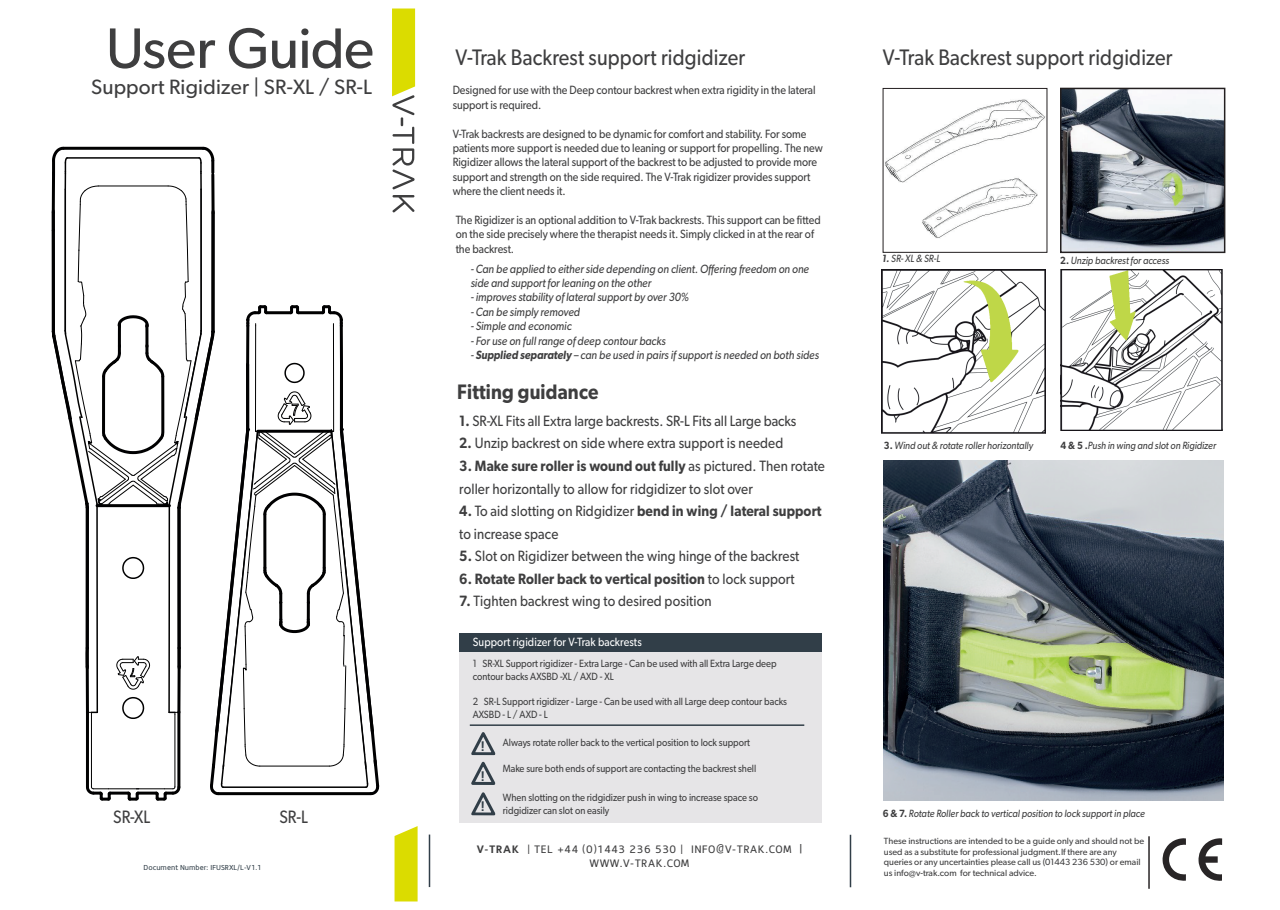
<style>
.page{position:relative;width:1280px;height:910px;background:#fff}
.page>*{position:absolute;margin:0;border:0;box-sizing:border-box;transform-origin:0 0}
.t1{font:57.15px "Gibson";letter-spacing:-.015em;color:#3e3e3f}
.t2{font:22.5px "Gibson";letter-spacing:.01em;color:#3e3e3f;scale:.88 1}
.t3{font:600 21px "Gibson";letter-spacing:.01em;color:#3e3e3f;scale:.88 1}
.t4{font:20.85px "Gibson";letter-spacing:.01em;color:#3e3e3f}
.t5{font:18px "Gibson";color:#3e3e3f;scale:.88 1}
.t6{font:15px/22.5px "Gibson";letter-spacing:.01em;color:#3e3e3f;scale:.88 1}
.t7{font:600 15px "Gibson";letter-spacing:.01em;color:#3e3e3f;scale:.88 1}
.t8{font:700 14.4px "Hedley";color:#313e48}
.t9{font:12px/14.4px "Gibson";color:#3e3e3f;scale:.88 1}
.t10{font:italic 12px/14.4px "Gibson";color:#3e3e3f;scale:.88 1}
.t11{font:12px "Gibson";letter-spacing:.01em;color:#fff;scale:.88 1}
.t12{font:11.25px/13.5px "Hedley";letter-spacing:.05em;color:#3e3e3f;text-align:center}
.t13{font:10.5px/12.6px "Gibson";color:#3e3e3f;scale:.88 1}
.t14{font:italic 10.5px "Gibson";color:#3e3e3f;scale:.88 1}
.t15{font:9px/10.8px "Gibson";color:#3e3e3f}
.t16{font:7.5px "Hedley";color:#313e48}
.s1{font-weight:600}
.s2{font-weight:400}
.s3{font-weight:700}
.s4{font-weight:600;font-style:normal}
</style>
<div class="page">
<div style="left:459px;top:633px;width:362px;height:189px;background:#e6e5e7"></div>
<div style="left:459px;top:633px;width:362px;height:18px;background:#313e48"></div>
<hr style="left:429px;top:835px;width:1px;height:52px;background:#313e48">
<svg style="left:1162px;top:838px;width:60px;height:43px"></svg>
<hr style="left:1148px;top:836px;width:2px;height:53px;background:#282526">
<hr style="left:470px;top:724px;width:334px;height:2px;background:#313e48">
<img style="left:882px;top:97px;width:166px;height:88px">
<svg style="left:392px;top:195px;width:22px;height:17px"></svg>
<svg style="left:392px;top:9px;width:23px;height:180px"></svg>
<hr style="left:850px;top:835px;width:1px;height:52px;background:#313e48">
<img style="left:883px;top:461px;width:340px;height:339px">
<svg style="left:51px;top:146px;width:329px;height:655px"></svg>
<svg style="left:394px;top:826px;width:24px;height:75px"></svg>
<img style="left:918px;top:174px;width:120px;height:64px">
<img style="left:1063px;top:91px;width:159px;height:159px">
<div style="left:883px;top:88px;width:164px;height:165px;border:1px solid #231f20"></div>
<div style="left:1060px;top:88px;width:165px;height:165px;border:2px solid #231f20"></div>
<img style="left:1060px;top:269px;width:162px;height:161px">
<img style="left:881px;top:269px;width:164px;height:165px">
<svg style="left:471px;top:732px;width:25px;height:84px"></svg>
<h1 class="t1" style="left:106px;top:14px;width:270px">User Guide</h1>
<h3 class="t4" style="left:91px;top:75px;width:282px">Support Rigidizer | SR-XL / SR-L</h3>
<h3 class="t5" style="left:113px;top:806px;width:43px">SR-XL</h3>
<p class="t16" style="left:144px;top:863px;width:120px">Document Number: IFUSRXL/L-V1.1</p>
<h3 class="t5" style="left:279px;top:806px;width:34px">SR-L</h3>
<h2 class="t2" style="left:455px;top:44px;width:331px">V-Trak Backrest support ridgidizer</h2>
<p class="t9" style="left:453px;top:83px;width:414px">Designed for use with the Deep contour backrest when extra rigidity in the lateral support is required.</p>
<p class="t9" style="left:453px;top:126px;width:422px">V-Trak backrests are designed to be dynamic for comfort and stability. For some patients more support is needed due to leaning or support for propelling. The new Rigidizer allows the lateral support of the backrest to be adjusted to provide more support and strength on the side required. The V-Trak rigidizer provides support where the client needs it.</p>
<p class="t9" style="left:456px;top:213px;width:416px">The Rigidizer is an optional addition to V-Trak backrests. This support can be fitted on the side precisely where the therapist needs it. Simply clicked in at the rear of the backrest.</p>
<p class="t10" style="left:471px;top:261px;width:386px">- Can be applied to either side depending on client. Offering freedom on one side and support for leaning on the other</p>
<p class="t10" style="left:471px;top:290px;width:249px">- improves stability of lateral support by over 30%</p>
<p class="t10" style="left:471px;top:304px;width:126px">- Can be simply removed</p>
<p class="t10" style="left:471px;top:319px;width:116px">- Simple and economic</p>
<p class="t10" style="left:471px;top:333px;width:223px">- For use on full range of deep contour backs</p>
<p class="t10" style="left:471px;top:348px;width:397px">- <span class="s1">Supplied separately</span> – can be used in pairs if support is needed on both sides</p>
<h3 class="t3" style="left:457px;top:379px;width:162px">Fitting guidance</h3>
<p class="t6" style="left:459px;top:409px;width:385px"><span class="s1">1.</span> SR-XL Fits all Extra large backrests. SR-L Fits all Large backs</p>
<p class="t6" style="left:459px;top:432px;width:370px"><span class="s1">2.</span> Unzip backrest on side where extra support is needed</p>
<p class="t6" style="left:459px;top:454px;width:417px"><span class="s1">3. Make sure roller is wound out fully</span> as pictured. Then rotate roller horizontally to allow for ridgidizer to slot over</p>
<p class="t6" style="left:459px;top:499px;width:413px"><span class="s1">4.</span> To aid slotting on Ridgidizer <span class="s1">bend in wing / lateral support </span>to increase space</p>
<p class="t6" style="left:459px;top:544px;width:388px"><span class="s1">5.</span> Slot on Rigidizer between the wing hinge of the backrest</p>
<p class="t7" style="left:459px;top:569px;width:383px">6. Rotate Roller back to vertical position <span class="s2">to lock support</span></p>
<p class="t6" style="left:459px;top:589px;width:288px"><span class="s1">7.</span> Tighten backrest wing to desired position</p>
<p class="t11" style="left:473px;top:635px;width:193px">Support rigidizer for V-Trak backrests</p>
<p class="t13" style="left:473px;top:657px;width:347px">1 SR-XL Support rigidizer - Extra Large - Can be used with all Extra Large deep contour backs AXSBD -XL / AXD - XL</p>
<p class="t13" style="left:473px;top:695px;width:359px">2 SR-L Support rigidizer - Large - Can be used with all Large deep contour backs<br>AXSBD - L / AXD - L</p>
<p class="t8" style="left:480px;top:737px;width:6px">!</p>
<p class="t8" style="left:480px;top:767px;width:6px">!</p>
<p class="t13" style="left:503px;top:736px;width:282px">Always rotate roller back to the vertical position to lock support</p>
<p class="t13" style="left:503px;top:762px;width:290px">Make sure both ends of support are contacting the backrest shell</p>
<p class="t8" style="left:480px;top:798px;width:6px">!</p>
<p class="t13" style="left:503px;top:791px;width:291px">When slotting on the ridgidizer push in wing to increase space so ridgidizer can slot on easily</p>
<p class="t12" style="left:477px;top:842px;width:327px"><span class="s3">V-TRAK</span> | TEL +44 (0)1443 236 530 | INFO@V-TRAK.COM <span class="s3">|<br></span>WWW.V-TRAK.COM</p>
<h2 class="t2" style="left:883px;top:44px;width:331px">V-Trak Backrest support ridgidizer</h2>
<p class="t14" style="left:882px;top:253px;width:67px"><span class="s1">1.</span> SR- XL &amp; SR-L</p>
<p class="t14" style="left:1060px;top:254px;width:125px"><span class="s4">2.</span> Unzip backrest for access</p>
<p class="t14" style="left:884px;top:439px;width:171px"><span class="s4">3.</span> Wind out &amp; rotate roller horizontally</p>
<p class="t14" style="left:1060px;top:439px;width:178px"><span class="s4">4 &amp; 5 .</span>Push in wing and slot on Rigidizer</p>
<p class="t14" style="left:883px;top:807px;width:299px"><span class="s4">6 &amp; 7.</span> Rotate Roller back to vertical position to lock support in place</p>
<p class="t15" style="left:884px;top:835px;width:262px">These instructions are intended to be a guide only and should not be used as a substitute for professional judgment.If there are any queries or any uncertainties please call us (01443 236 530) or email us info@v-trak.com for technical advice.</p>
</div>
